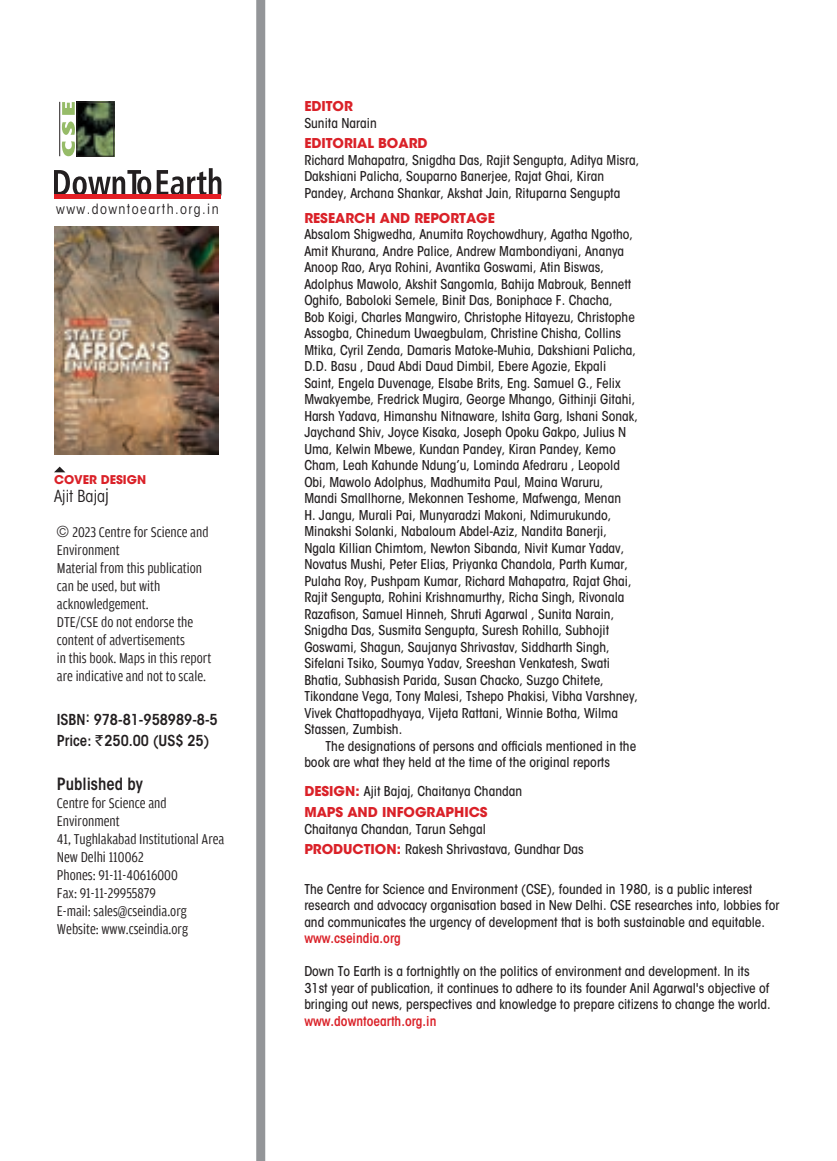
<style>
.page{position:relative;width:837px;height:1161px;background:#fff}
.page>*{position:absolute;margin:0;border:0;box-sizing:border-box;transform-origin:0 0}
.t1{font:600 condensed 16.8px "ITC Avant Garde Std";color:#231f20}
.t2{font:condensed 16.5px "ITC Avant Garde Std";color:#231f20}
.t3{font:15px/18px "Amplitude Cond";color:#231f20}
.t4{font:600 condensed 15px/21.8px "ITC Avant Garde Std";color:#231f20}
.t5{font:condensed 14.1px "ITC Avant Garde Std";letter-spacing:.1em;color:#231f20}
.t6{font:500 condensed 13.5px/16.5px "ITC Avant Garde Std";color:#231f20}
.t7{font:700 13.5px "ITC Avant Garde Std";color:#da2128}
.t8{font:700 12px "ITC Avant Garde Std";color:#da2128}
.s1{font-size:18.45px}
.s2{font-family:"ITC Avant Garde Std";font-stretch:condensed}
.s3{font-family:"Indian Rupee";font-weight:400;font-stretch:normal}
.s4{font-weight:700;font-stretch:normal;color:#da2128}
.s5{font-weight:600;color:#da2128}
</style>
<div class="page">
<svg style="left:54px;top:168px;width:167px;height:26px"></svg>
<div style="left:54px;top:194px;width:167px;height:5px;background:#e41f25"></div>
<svg style="left:54px;top:467px;width:11px;height:5px"></svg>
<svg style="left:59px;top:101px;width:56px;height:56px"></svg>
<svg style="left:62px;top:141px;width:13px;height:15px"></svg>
<svg style="left:62px;top:122px;width:13px;height:13px"></svg>
<svg style="left:62px;top:102px;width:13px;height:13px"></svg>
<hr style="left:59px;top:102px;width:1px;height:54px;background:#231f20">
<img style="left:79px;top:104px;width:33px;height:50px">
<div style="left:77px;top:102px;width:37px;height:54px;border:1px solid #231f20"></div>
<img style="left:54px;top:226px;width:165px;height:228px">
<div style="left:256px;top:0;width:9px;height:1161px;background:#939598"></div>
<p class="t5" style="left:56px;top:200px;width:164px">www.downtoearth.org.in</p>
<p class="t8" style="left:54px;top:472px;width:94px">COVER DESIGN</p>
<p class="t2" style="left:54px;top:487px;width:57px">Ajit Baja<span class="s1">j</span></p>
<p class="t3" style="left:57px;top:523px;width:153px"><span class="s2">©</span> 2023 Centre for Science and<br>Environment</p>
<p class="t3" style="left:57px;top:559px;width:156px">Material from this publication can be used, but with acknowledgement.<br>DTE/CSE do not endorse the content of advertisements<br>in this book. Maps in this report are indicative and not to scale.</p>
<p class="t4" style="left:57px;top:708px;width:162px">ISBN: 978-81-958989-8-5<br>Price: <span class="s3">X</span>250.00 (US$ 25)</p>
<p class="t1" style="left:57px;top:773px;width:88px">Published by</p>
<p class="t3" style="left:57px;top:794px;width:111px">Centre for Science and<br>Environment</p>
<p class="t3" style="left:57px;top:830px;width:169px">41, Tughlakabad Institutional Area</p>
<p class="t3" style="left:57px;top:848px;width:88px">New Delhi 110062</p>
<p class="t3" style="left:57px;top:866px;width:123px">Phones: 91-11-40616000</p>
<p class="t3" style="left:57px;top:884px;width:101px">Fax: 91-11-29955879</p>
<p class="t3" style="left:57px;top:902px;width:131px">E-mail: sales@cseindia.org</p>
<p class="t3" style="left:57px;top:920px;width:133px">Website: www.cseindia.org</p>
<p class="t7" style="left:304px;top:97px;width:50px">EDITOR</p>
<p class="t6" style="left:304px;top:114px;width:74px">Sunita Narain</p>
<p class="t7" style="left:304px;top:135px;width:125px">EDITORIAL BOARD</p>
<p class="t6" style="left:304px;top:152px;width:337px">Richard Mahapatra, Snigdha Das, Rajit Sengupta, Aditya Misra,<br>Dakshiani Palicha, Souparno Banerjee, Rajat Ghai, Kiran<br>Pandey, Archana Shankar, Akshat Jain, Rituparna Sengupta</p>
<p class="t7" style="left:304px;top:209px;width:192px">RESEARCH AND REPORTAGE</p>
<p class="t6" style="left:304px;top:226px;width:335px">Absalom Shigwedha, Anumita Roychowdhury, Agatha Ngotho, Amit Khurana, Andre Palice, Andrew Mambondiyani, Ananya Anoop Rao, Arya Rohini, Avantika Goswami, Atin Biswas, Adolphus Mawolo, Akshit Sangomla, Bahija Mabrouk, Bennett Oghifo, Baboloki Semele, Binit Das, Boniphace F. Chacha,<br>Bob Koigi, Charles Mangwiro, Christophe Hitayezu, Christophe Assogba, Chinedum Uwaegbulam, Christine Chisha, Collins Mtika, Cyril Zenda, Damaris Matoke-Muhia, Dakshiani Palicha, D.D. Basu , Daud Abdi Daud Dimbil, Ebere Agozie, Ekpali Saint, Engela Duvenage, Elsabe Brits, Eng. Samuel G., Felix Mwakyembe, Fredrick Mugira, George Mhango, Githinji Gitahi, Harsh Yadava, Himanshu Nitnaware, Ishita Garg, Ishani Sonak, Jaychand Shiv, Joyce Kisaka, Joseph Opoku Gakpo, Julius N Uma, Kelwin Mbewe, Kundan Pandey, Kiran Pandey, Kemo Cham, Leah Kahunde Ndung’u, Lominda Afedraru , Leopold Obi, Mawolo Adolphus, Madhumita Paul, Maina Waruru, Mandi Smallhorne, Mekonnen Teshome, Mafwenga, Menan<br>H. Jangu, Murali Pai, Munyaradzi Makoni, Ndimurukundo, Minakshi Solanki, Nabaloum Abdel-Aziz, Nandita Banerji, Ngala Killian Chimtom, Newton Sibanda, Nivit Kumar Yadav, Novatus Mushi, Peter Elias, Priyanka Chandola, Parth Kumar, Pulaha Roy, Pushpam Kumar, Richard Mahapatra, Rajat Ghai, Rajit Sengupta, Rohini Krishnamurthy, Richa Singh, Rivonala Razafison, Samuel Hinneh, Shruti Agarwal , Sunita Narain, Snigdha Das, Susmita Sengupta, Suresh Rohilla, Subhojit Goswami, Shagun, Saujanya Shrivastav, Siddharth Singh, Sifelani Tsiko, Soumya Yadav, Sreeshan Venkatesh, Swati Bhatia, Subhasish Parida, Susan Chacko, Suzgo Chitete, Tikondane Vega, Tony Malesi, Tshepo Phakisi, Vibha Varshney, Vivek Chattopadhyaya, Vijeta Rattani, Winnie Botha, Wilma Stassen, Zumbish.</p>
<p class="t6" style="left:304px;top:738px;width:333px;text-indent:21px">The designations of persons and officials mentioned in the book are what they held at the time of the original reports</p>
<p class="t6" style="left:304px;top:783px;width:219px"><span class="s4">DESIGN:</span> Ajit Bajaj, Chaitanya Chandan</p>
<p class="t6" style="left:304px;top:804px;width:185px"><span class="s4">MAPS AND INFOGRAPHICS<br></span>Chaitanya Chandan, Tarun Sehgal</p>
<p class="t6" style="left:304px;top:841px;width:281px"><span class="s4">PRODUCTION:</span> Rakesh Shrivastava, Gundhar Das</p>
<p class="t6" style="left:304px;top:881px;width:477px">The Centre for Science and Environment (CSE), founded in 1980, is a public interest research and advocacy organisation based in New Delhi. CSE researches into, lobbies for and communicates the urgency of development that is both sustainable and equitable. <span class="s5">www.cseindia.org</span></p>
<p class="t6" style="left:304px;top:963px;width:468px">Down To Earth is a fortnightly on the politics of environment and development. In its 31st year of publication, it continues to adhere to its founder Anil Agarwal's objective of bringing out news, perspectives and knowledge to prepare citizens to change the world. <span class="s5">www.downtoearth.org.in</span></p>
</div>
